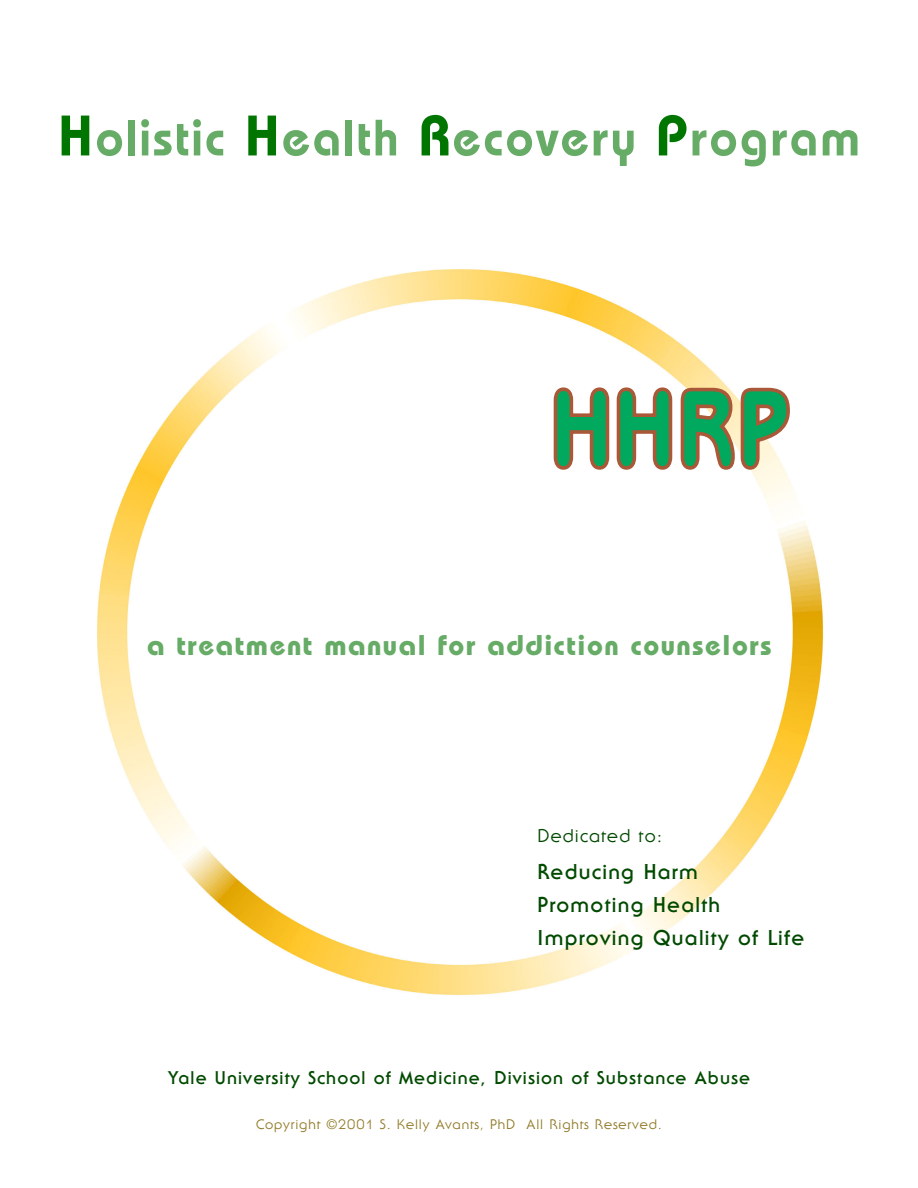
<style>
.page{position:relative;width:918px;height:1188px;background:#fff}
.page>*{position:absolute;margin:0;border:0;box-sizing:border-box;transform-origin:0 0}
.t1{font:600 51px "Bauhaus";letter-spacing:.045em;color:#66ac66}
.t2{font:700 28.5px "Bauhaus";letter-spacing:.055em;color:#66ac66}
.t3{font:700 21px/33px "Serif Gothic";letter-spacing:.06em;color:#004a00}
.t4{font:700 18px "Serif Gothic";letter-spacing:.06em;color:#004a00}
.t5{font:18px "Serif Gothic";letter-spacing:.06em;color:#004a00}
.t6{font:13.5px "Serif Gothic";letter-spacing:.06em;color:#917a28}
.s1{font-size:57px;color:#007500}
</style>
<div class="page">
<img style="left:97px;top:269px;width:727px;height:726px">
<svg style="left:552px;top:386px;width:240px;height:86px"></svg>
<h1 class="t1" style="left:58px;top:120px;width:803px"><span class="s1">H</span>olistic <span class="s1">H</span>ealth <span class="s1">R</span>ecovery <span class="s1">P</span>rogram</h1>
<h2 class="t2" style="left:147px;top:635px;width:626px">a treatment manual for addiction counselors</h2>
<p class="t5" style="left:538px;top:829px;width:126px">Dedicated to:</p>
<p class="t3" style="left:538px;top:857px;width:268px">Reducing Harm<br>Promoting Health<br>Improving Quality of Life</p>
<p class="t4" style="left:168px;top:1071px;width:584px">Yale University School of Medicine, Division of Substance Abuse</p>
<p class="t6" style="left:256px;top:1120px;width:407px">Copyright ©2001 S. Kelly Avants, PhD All Rights Reserved.</p>
</div>
